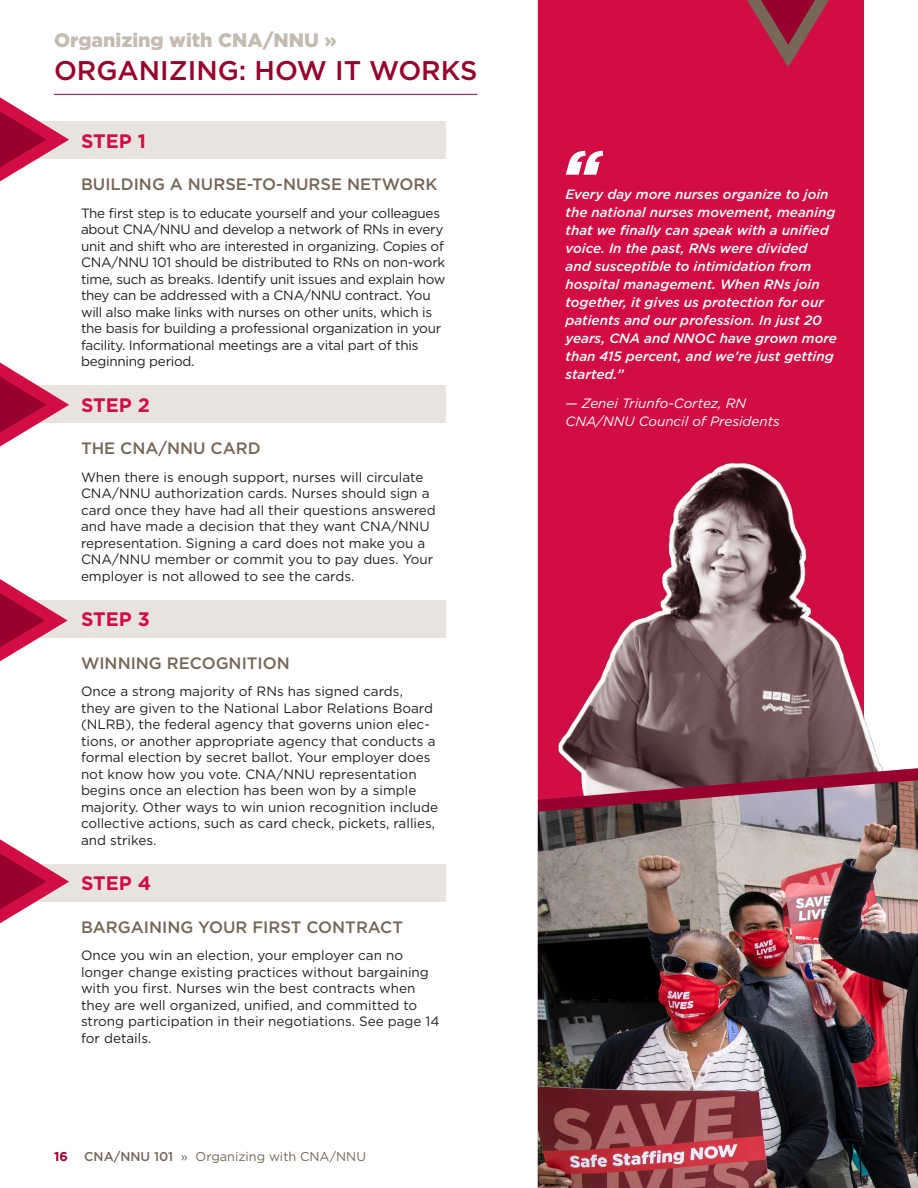
<style>
.page{position:relative;width:918px;height:1188px;background:#fff}
.page>*{position:absolute;margin:0;border:0;box-sizing:border-box;transform-origin:0 0}
.t1{font:italic 900 66px "Gotham";color:#fff}
.Section_Heading{font:500 27px "Gotham";color:#98012d}
.t2{font:900 19.5px "Gotham";color:#c5bcb1}
.STEPS{font:700 19.5px "Gotham";color:#d20d44}
.Heading_2{font:500 16.5px "Gotham";color:#766757}
.t3{font:13.5px/16.5px "Gotham";color:#231f20}
.t4{font:13.5px/16.5px "Gotham";letter-spacing:-.02em;color:#231f20}
.Quote_-_Inline{font:italic 500 13.5px/18px "Gotham";color:#fff}
.Quote_attribution{font:italic 13.5px/18px "Gotham";color:#fff}
.t5{font:12.75px "Gotham";color:#766757}
.t6{font:700 12.75px "Gotham";color:#98012d}
.s1{font-weight:500}
</style>
<div class="page">
<div style="left:538px;top:0;width:326px;height:768px;background:#d20d44"></div>
<svg style="left:747px;top:0;width:82px;height:67px;background:#ab2344"></svg>
<div style="left:27px;top:122px;width:419px;height:37px;background:#e7e3de"></div>
<div style="left:27px;top:386px;width:419px;height:37px;background:#e7e3de"></div>
<div style="left:27px;top:600px;width:419px;height:37px;background:#e7e3de"></div>
<div style="left:27px;top:864px;width:419px;height:37px;background:#e7e3de"></div>
<svg style="left:0;top:97px;width:69px;height:84px"></svg>
<svg style="left:0;top:362px;width:69px;height:85px"></svg>
<svg style="left:0;top:579px;width:68px;height:82px"></svg>
<svg style="left:0;top:839px;width:69px;height:84px"></svg>
<img style="left:554px;top:458px;width:329px;height:310px">
<svg style="left:538px;top:768px;width:380px;height:12px;background:#844251"></svg>
<img style="left:538px;top:780px;width:380px;height:408px">
<hr style="left:54px;top:94px;width:423px;height:1px;background:#98012d">
<p class="t2" style="left:54px;top:27px;width:284px">Organizing with CNA/NNU »</p>
<p class="Section_Heading" style="left:54px;top:53px;width:425px">ORGANIZING: HOW IT WORKS</p>
<p class="STEPS" style="left:81px;top:128px;width:66px">STEP 1</p>
<p class="Heading_2" style="left:81px;top:174px;width:358px">BUILDING A NURSE-TO-NURSE NETWORK</p>
<p class="t4" style="left:81px;top:204px;width:366px">The first step is to educate yourself and your colleagues about CNA/NNU and develop a network of RNs in every unit and shift who are interested in organizing. Copies of CNA/NNU 101 should be distributed to RNs on non-work time, such as breaks. Identify unit issues and explain how they can be addressed with a CNA/NNU contract. You will also make links with nurses on other units, which is the basis for building a professional organization in your facility. Informational meetings are a vital part of this beginning period.</p>
<p class="STEPS" style="left:81px;top:392px;width:70px">STEP 2</p>
<p class="Heading_2" style="left:81px;top:438px;width:181px">THE CNA/NNU CARD</p>
<p class="t3" style="left:81px;top:468px;width:356px">When there is enough support, nurses will circulate CNA/NNU authorization cards. Nurses should sign a card once they have had all their questions answered and have made a decision that they want CNA/NNU representation. Signing a card does not make you a CNA/NNU member or commit you to pay dues. Your employer is not allowed to see the cards.</p>
<p class="STEPS" style="left:81px;top:606px;width:70px">STEP 3</p>
<p class="Heading_2" style="left:81px;top:652px;width:210px">WINNING RECOGNITION</p>
<p class="t3" style="left:81px;top:683px;width:359px">Once a strong majority of RNs has signed cards,<br>they are given to the National Labor Relations Board (NLRB), the federal agency that governs union elec&shy;tions, or another appropriate agency that conducts a formal election by secret ballot. Your employer does not know how you vote. CNA/NNU representation begins once an election has been won by a simple majority. Other ways to win union recognition include collective actions, such as card check, pickets, rallies, and strikes.</p>
<p class="STEPS" style="left:81px;top:870px;width:72px">STEP 4</p>
<p class="Heading_2" style="left:81px;top:916px;width:324px">BARGAINING YOUR FIRST CONTRACT</p>
<p class="t3" style="left:81px;top:947px;width:360px">Once you win an election, your employer can no longer change existing practices without bargaining with you first. Nurses win the best contracts when they are well organized, unified, and committed to strong participation in their negotiations. See page 14 for details.</p>
<p class="t6" style="left:54px;top:1148px;width:15px">16</p>
<p class="t5" style="left:84px;top:1148px;width:283px"><span class="s1">CNA/NNU 101</span> » Organizing with CNA/NNU</p>
<p class="t1" style="left:562px;top:129px;width:39px">“</p>
<p class="Quote_-_Inline" style="left:566px;top:185px;width:273px">Every day more nurses organize to join the national nurses movement, meaning that we finally can speak with a unified voice. In the past, RNs were divided<br>and susceptible to intimidation from hospital management. When RNs join together, it gives us protection for our patients and our profession. In just 20 years, CNA and NNOC have grown more than 415 percent, and we’re just getting started.”</p>
<p class="Quote_attribution" style="left:566px;top:394px;width:216px">— Zenei Triunfo-Cortez, RN<br>CNA/NNU Council of Presidents</p>
</div>
